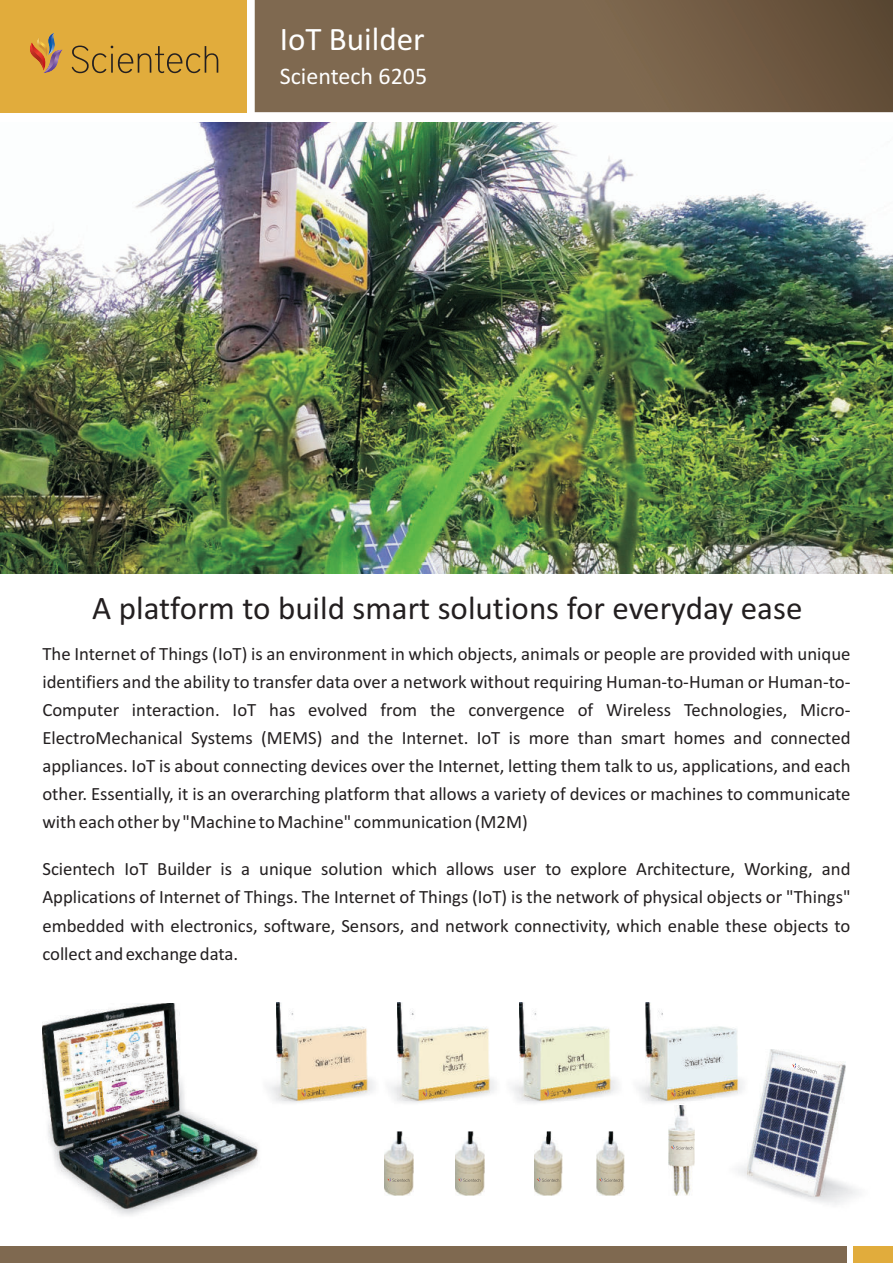
<style>
.page{position:relative;width:893px;height:1263px;background:#fff}
.page>*{position:absolute;margin:0;border:0;box-sizing:border-box;transform-origin:0 0}
.t1{font:33px "Calibri";color:#231f20}
.t2{font:33px "Calibri";color:#fff}
.t3{font:24px "Calibri";color:#fff}
.t4{font:18.75px/28px "Calibri";color:#231f20;text-align:justify}
</style>
<div class="page">
<div style="left:0;top:1246px;width:846px;height:17px;background:#7f6950"></div>
<div style="left:854px;top:1246px;width:39px;height:17px;background:#e1ac3c"></div>
<img style="left:0;top:122px;width:893px;height:452px">
<svg style="left:254px;top:0;width:639px;height:112px;background:#78624a"></svg>
<div style="left:0;top:0;width:246px;height:112px;background:#e1ac3c"></div>
<svg style="left:72px;top:46px;width:146px;height:27px"></svg>
<svg style="left:30px;top:33px;width:32px;height:40px"></svg>
<img style="left:738px;top:1166px;width:121px;height:39px">
<img style="left:747px;top:1049px;width:98px;height:147px">
<img style="left:110px;top:1208px;width:43px;height:7px">
<img style="left:43px;top:1004px;width:215px;height:204px">
<img style="left:669px;top:1108px;width:26px;height:88px">
<img style="left:534px;top:1132px;width:29px;height:64px">
<img style="left:455px;top:1132px;width:29px;height:64px">
<img style="left:385px;top:1132px;width:29px;height:64px">
<img style="left:596px;top:1132px;width:29px;height:64px">
<svg style="left:387px;top:1177px;width:22px;height:5px"></svg>
<svg style="left:458px;top:1177px;width:22px;height:5px"></svg>
<svg style="left:537px;top:1177px;width:22px;height:5px"></svg>
<svg style="left:599px;top:1177px;width:22px;height:5px"></svg>
<svg style="left:671px;top:1145px;width:22px;height:4px"></svg>
<svg style="left:792px;top:1063px;width:24px;height:11px"></svg>
<img style="left:268px;top:1067px;width:350px;height:36px">
<img style="left:519px;top:1003px;width:92px;height:98px">
<img style="left:398px;top:1003px;width:91px;height:98px">
<img style="left:276px;top:1003px;width:92px;height:98px">
<img style="left:638px;top:1067px;width:113px;height:41px">
<img style="left:646px;top:1003px;width:92px;height:98px">
<h1 class="t2" style="left:280px;top:26px;width:146px">IoT Builder</h1>
<p class="t3" style="left:280px;top:66px;width:149px">Scientech 6205</p>
<h1 class="t1" style="left:92px;top:595px;width:712px">A platform to build smart solutions for everyday ease</h1>
<p class="t4" style="left:42px;top:641px;width:810px">The Internet of Things (IoT) is an environment in which objects, animals or people are provided with unique identifiers and the ability to transfer data over a network without requiring Human-to-Human or Human-to-Computer interaction. IoT has evolved from the convergence of Wireless Technologies, Micro-ElectroMechanical Systems (MEMS) and the Internet. IoT is more than smart homes and connected appliances. IoT is about connecting devices over the Internet, letting them talk to us, applications, and each other. Essentially, it is an overarching platform that allows a variety of devices or machines to communicate with each other by "Machine to Machine" communication (M2M)</p>
<p class="t4" style="left:42px;top:856px;width:810px">Scientech IoT Builder is a unique solution which allows user to explore Architecture, Working, and Applications of Internet of Things. The Internet of Things (IoT) is the network of physical objects or "Things" embedded with electronics, software, Sensors, and network connectivity, which enable these objects to collect and exchange data.</p>
</div>
